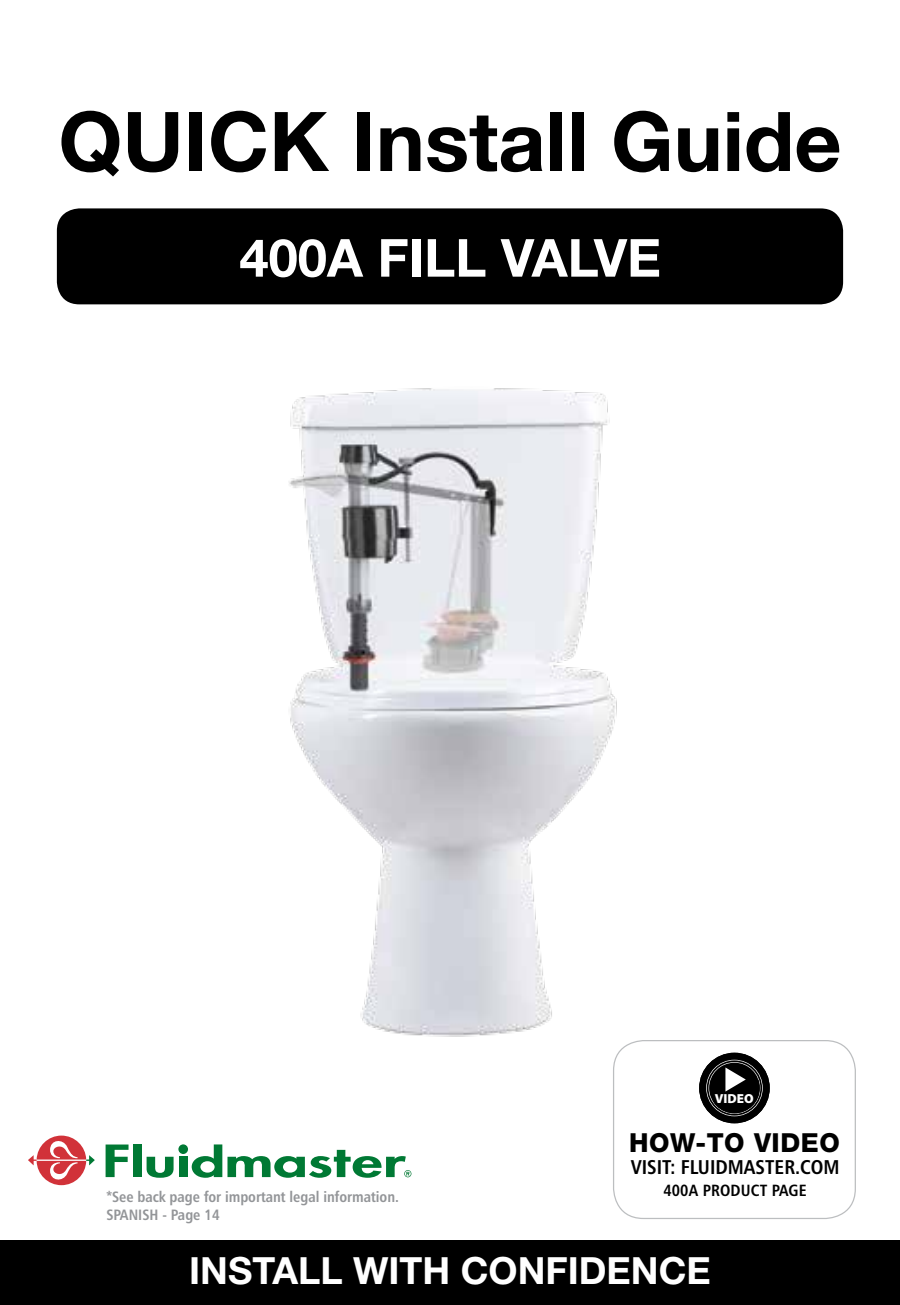
<style>
.page{position:relative;width:900px;height:1305px;background:#fff}
.page>*{position:absolute;margin:0;border:0;box-sizing:border-box;transform-origin:0 0}
.t1{font:700 82.5px "Helvetica Neue";color:#000}
.t2{font:700 52.5px "Helvetica Neue";color:#fff}
.t3{font:700 37.5px "Helvetica Neue";color:#fff}
.t4{font:800 26.25px "Helvetica Neue";letter-spacing:.02em;color:#000}
.t5{font:20px "Humanist 777 BT Bold Condensed B";color:#000}
.t6{font:16.25px "Humanist 777 BT Bold Condensed B";letter-spacing:.01em;color:#000}
.t7{font:15px/18px "Humanist 777 BT Bold Condensed B";color:#939598}
.t8{font:900 13.25px "Myriad Pro";color:#fff}
</style>
<div class="page">
<div style="left:57px;top:208px;width:786px;height:96px;background:#000;border-radius:23px"></div>
<svg style="left:106px;top:1145px;width:23px;height:32px"></svg>
<div style="left:133px;top:1144px;width:9px;height:33px;background:#007934"></div>
<svg style="left:147px;top:1157px;width:27px;height:21px"></svg>
<div style="left:179px;top:1157px;width:9px;height:20px;background:#007934"></div>
<svg style="left:192px;top:1144px;width:219px;height:34px"></svg>
<div style="left:178px;top:1144px;width:10px;height:10px;background:#007934;border-radius:50%"></div>
<svg style="left:28px;top:1136px;width:67px;height:49px"></svg>
<div style="left:0;top:1241px;width:900px;height:64px;background:#000"></div>
<svg style="left:700px;top:1053px;width:70px;height:70px"></svg>
<div style="left:613px;top:1040px;width:243px;height:179px;border:1px solid #bcbec0;border-radius:30px"></div>
<img style="left:289px;top:388px;width:447px;height:707px">
<h1 class="t1" style="left:58px;top:91px;width:785px">QUICK Install Guide</h1>
<h2 class="t2" style="left:239px;top:225px;width:423px">400A FILL VALVE</h2>
<p class="t8" style="left:715px;top:1090px;width:40px">VIDEO</p>
<h3 class="t4" style="left:629px;top:1127px;width:212px">HOW-TO VIDEO</h3>
<h3 class="t5" style="left:631px;top:1154px;width:210px">VISIT: FLUIDMASTER.COM</h3>
<p class="t6" style="left:663px;top:1181px;width:145px">400A PRODUCT PAGE</p>
<p class="t7" style="left:106px;top:1187px;width:294px">*See back page for important legal information.<br>SPANISH - Page 14</p>
<h3 class="t3" style="left:189px;top:1248px;width:523px">INSTALL WITH CONFIDENCE</h3>
</div>
